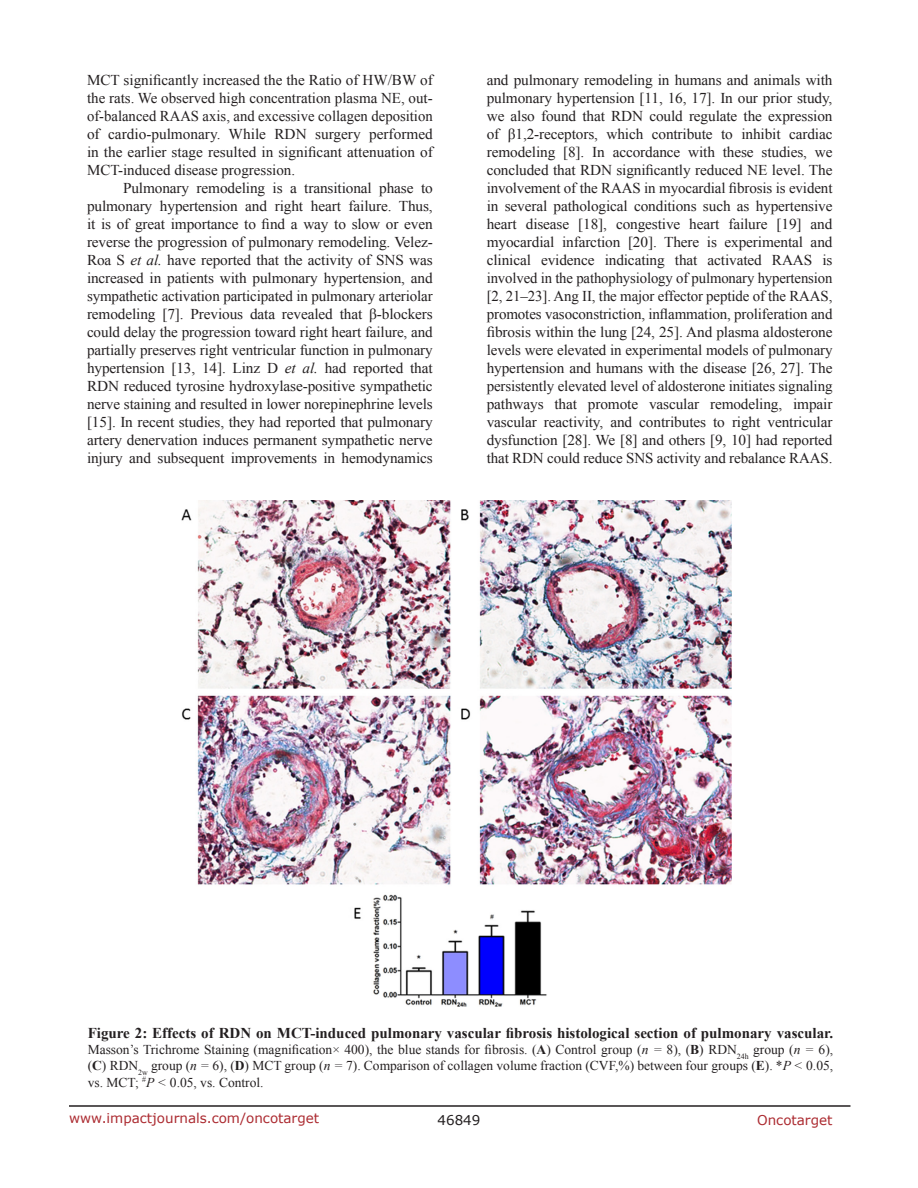
<style>
.page{position:relative;width:918px;height:1188px;background:#fff}
.page>*{position:absolute;margin:0;border:0;box-sizing:border-box;transform-origin:0 0}
.BodyText{font:15px/18px "Times New Roman";letter-spacing:-.01em;color:#231f20;text-align:justify}
.FigureText{font:700 15px "Times New Roman";color:#231f20}
.FigureText-2{font:13.5px/16.2px "Times New Roman";color:#231f20;text-align:justify}
.t1{font:13.5px "Verdana";color:#ac2b31}
.t2{font:13.5px "Verdana";color:#231f20}
.s1{font-style:italic}
.s2{font-weight:700}
</style>
<div class="page">
<hr style="left:69px;top:1105px;width:781px;height:2px;background:#231f20">
<img style="left:181px;top:500px;width:550px;height:507px">
<p class="BodyText" style="left:87px;top:71px;width:347px">MCT significantly increased the the Ratio of HW/BW of the rats. We observed high concentration plasma NE, out&shy;of-balanced RAAS axis, and excessive collagen deposition of cardio-pulmonary. While RDN surgery performed in the earlier stage resulted in significant attenuation of MCT-induced disease progression.</p>
<p class="BodyText" style="left:87px;top:179px;width:347px;text-indent:36px">Pulmonary remodeling is a transitional phase to pulmonary hypertension and right heart failure. Thus, it is of great importance to find a way to slow or even reverse the progression of pulmonary remodeling. Velez-Roa S <span class="s1">et al.</span> have reported that the activity of SNS was increased in patients with pulmonary hypertension, and sympathetic activation participated in pulmonary arteriolar remodeling [7]. Previous data revealed that β-blockers could delay the progression toward right heart failure, and partially preserves right ventricular function in pulmonary hypertension [13, 14]. Linz D <span class="s1">et al.</span> had reported that RDN reduced tyrosine hydroxylase-positive sympathetic nerve staining and resulted in lower norepinephrine levels [15]. In recent studies, they had reported that pulmonary artery denervation induces permanent sympathetic nerve injury and subsequent improvements in hemodynamics</p>
<p class="BodyText" style="left:487px;top:71px;width:347px">and pulmonary remodeling in humans and animals with pulmonary hypertension [11, 16, 17]. In our prior study, we also found that RDN could regulate the expression of β1,2-receptors, which contribute to inhibit cardiac remodeling [8]. In accordance with these studies, we concluded that RDN significantly reduced NE level. The involvement of the RAAS in myocardial fibrosis is evident in several pathological conditions such as hypertensive heart disease [18], congestive heart failure [19] and myocardial infarction [20]. There is experimental and clinical evidence indicating that activated RAAS is involved in the pathophysiology of pulmonary hypertension [2, 21–23]. Ang II, the major effector peptide of the RAAS, promotes vasoconstriction, inflammation, proliferation and fibrosis within the lung [24, 25]. And plasma aldosterone levels were elevated in experimental models of pulmonary hypertension and humans with the disease [26, 27]. The persistently elevated level of aldosterone initiates signaling pathways that promote vascular remodeling, impair vascular reactivity, and contributes to right ventricular dysfunction [28]. We [8] and others [9, 10] had reported that RDN could reduce SNS activity and rebalance RAAS.</p>
<p class="FigureText" style="left:88px;top:1023px;width:747px">Figure 2: Effects of RDN on MCT-induced pulmonary vascular fibrosis histological section of pulmonary vascular.</p>
<p class="FigureText-2" style="left:88px;top:1041px;width:747px">Masson’s Trichrome Staining (magnification× 400), the blue stands for fibrosis. (<span class="s2">A</span>) Control group (<span class="s1">n =</span> 8), (<span class="s2">B</span>) RDN<sub>24h</sub> group (<span class="s1">n =</span> 6), (<span class="s2">C</span>) RDN<sub>2w</sub> group (<span class="s1">n =</span> 6), (<span class="s2">D</span>) MCT group (<span class="s1">n =</span> 7). Comparison of collagen volume fraction (CVF,%) between four groups (<span class="s2">E</span>). *<span class="s1">P &lt;</span> 0.05, vs. MCT; <sup>#</sup><span class="s1">P &lt;</span> 0.05, vs. Control.</p>
<p class="t1" style="left:69px;top:1109px;width:252px">www.impactjournals.com/oncotarget</p>
<p class="t2" style="left:438px;top:1111px;width:44px">46849</p>
<p class="t1" style="left:757px;top:1111px;width:77px">Oncotarget</p>
</div>
